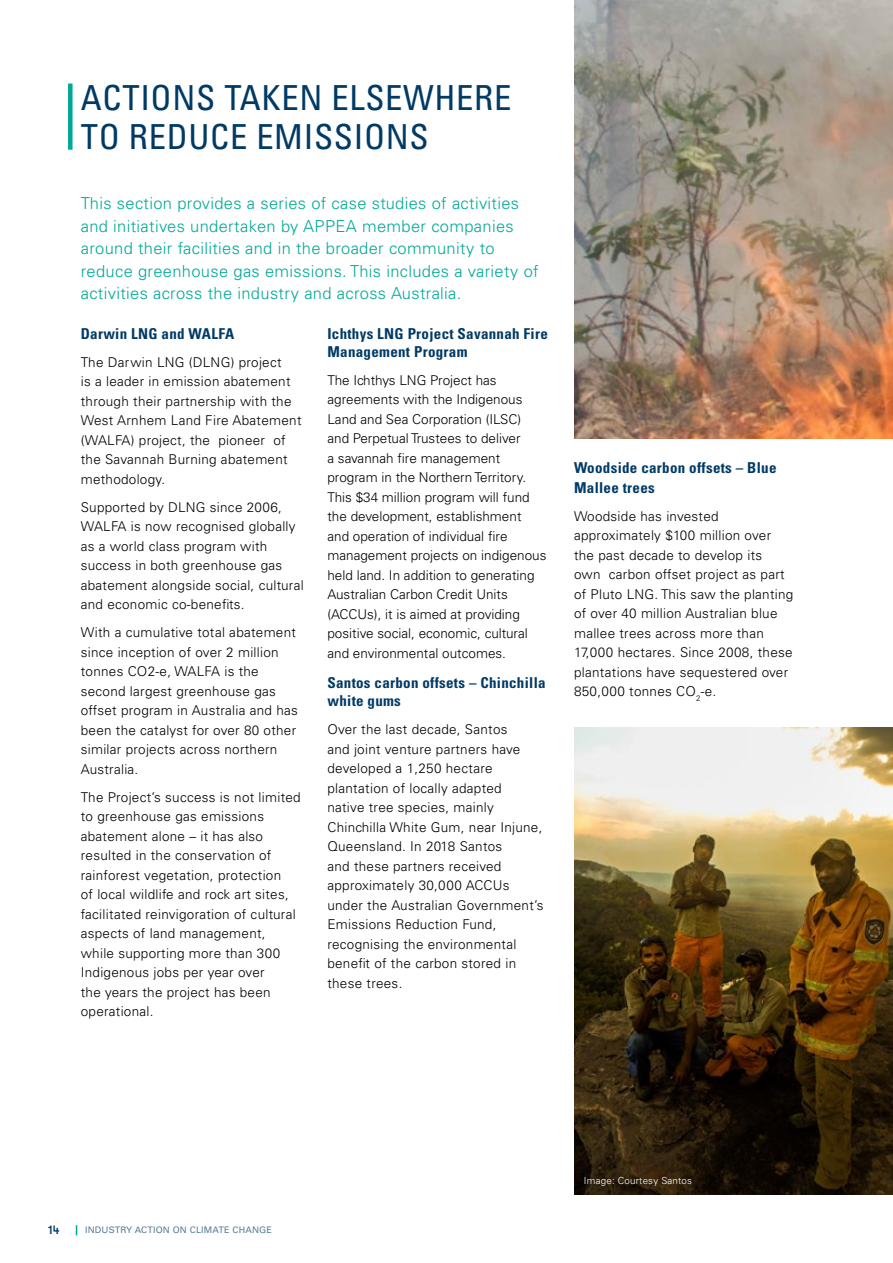
<style>
.page{position:relative;width:893px;height:1263px;background:#fff}
.page>*{position:absolute;margin:0;border:0;box-sizing:border-box;transform-origin:0 0}
.t1{font:condensed 34.5px/39px "Univers LT Std";letter-spacing:.02em;color:#003a65}
.t2{font:300 16.5px/22.5px "Univers LT Std";letter-spacing:.02em;color:#00a997}
.t3{font:700 condensed 15px/18px "Univers LT Std";letter-spacing:.02em;color:#003a65}
.t4{font:300 13.5px/19.5px "Univers LT Std";letter-spacing:.02em;color:#000}
.t5{font:300 13.5px/19.5px "Univers LT Std";color:#000}
.t6{font:500 12px "GT Walsheim";color:#003a65}
.t7{font:300 9.75px "Univers LT Std";letter-spacing:.02em;color:#fff}
.t8{font:9px "Univers LT Std";letter-spacing:.02em;color:#587c92}
</style>
<div class="page">
<div style="left:68px;top:84px;width:5px;height:66px;background:#00a997"></div>
<img style="left:574px;top:0;width:319px;height:438px">
<img style="left:574px;top:727px;width:319px;height:468px">
<h1 class="t1" style="left:81px;top:77px;width:432px">ACTIONS TAKEN ELSEWHERE<br>TO REDUCE EMISSIONS</h1>
<p class="t2" style="left:81px;top:192px;width:459px">This section provides a series of case studies of activities and initiatives undertaken by APPEA member companies around their facilities and in the broader community to reduce greenhouse gas emissions. This includes a variety of activities across the industry and across Australia.</p>
<p class="t3" style="left:81px;top:324px;width:155px">Darwin LNG and WALFA</p>
<p class="t4" style="left:81px;top:352px;width:222px">The Darwin LNG (DLNG) project<br>is a leader in emission abatement through their partnership with the<br>West Arnhem Land Fire Abatement (WALFA) project, the pioneer of the Savannah Burning abatement methodology.</p>
<p class="t4" style="left:81px;top:497px;width:224px">Supported by DLNG since 2006,<br>WALFA is now recognised globally as a world class program with success in both greenhouse gas abatement alongside social, cultural and economic co-benefits.</p>
<p class="t4" style="left:81px;top:623px;width:219px">With a cumulative total abatement since inception of over 2 million tonnes CO2-e, WALFA is the second largest greenhouse gas offset program in Australia and has been the catalyst for over 80 other similar projects across northern<br>Australia.</p>
<p class="t4" style="left:81px;top:787px;width:221px">The Project’s success is not limited to greenhouse gas emissions abatement alone – it has also resulted in the conservation of rainforest vegetation, protection<br>of local wildlife and rock art sites, facilitated reinvigoration of cultural aspects of land management, while supporting more than 300<br>Indigenous jobs per year over<br>the years the project has been operational.</p>
<p class="t3" style="left:327px;top:324px;width:222px">Ichthys LNG Project Savannah Fire<br>Management Program</p>
<p class="t5" style="left:327px;top:370px;width:221px">The Ichthys LNG Project has agreements with the Indigenous<br>Land and Sea Corporation (ILSC)<br>and Perpetual Trustees to deliver<br>a savannah fire management program in the Northern Territory.<br>This $34 million program will fund the development, establishment and operation of individual fire management projects on indigenous held land. In addition to generating<br>Australian Carbon Credit Units (ACCUs), it is aimed at providing positive social, economic, cultural and environmental outcomes.</p>
<p class="t3" style="left:327px;top:674px;width:220px">Santos carbon offsets – Chinchilla white gums</p>
<p class="t4" style="left:327px;top:720px;width:218px">Over the last decade, Santos<br>and joint venture partners have developed a 1,250 hectare plantation of locally adapted<br>native tree species, mainly<br>Chinchilla White Gum, near Injune,<br>Queensland. In 2018 Santos<br>and these partners received approximately 30,000 ACCUs under the Australian Government’s<br>Emissions Reduction Fund, recognising the environmental benefit of the carbon stored in these trees.</p>
<p class="t3" style="left:574px;top:458px;width:204px;line-height:19.5px">Woodside carbon offsets – Blue<br>Mallee trees</p>
<p class="t4" style="left:574px;top:506px;width:221px">Woodside has invested approximately $100 million over the past decade to develop its<br>own carbon offset project as part of Pluto LNG. This saw the planting of over 40 million Australian blue mallee trees across more than<br>17,000 hectares. Since 2008, these plantations have sequestered over<br>850,000 tonnes CO<sub>2</sub>-e.</p>
<p class="t6" style="left:48px;top:1222px;width:13px">14</p>
<p class="t8" style="left:85px;top:1225px;width:188px">INDUSTRY ACTION ON CLIMATE CHANGE</p>
<p class="t7" style="left:584px;top:1174px;width:110px">Image: Courtesy Santos</p>
</div>
